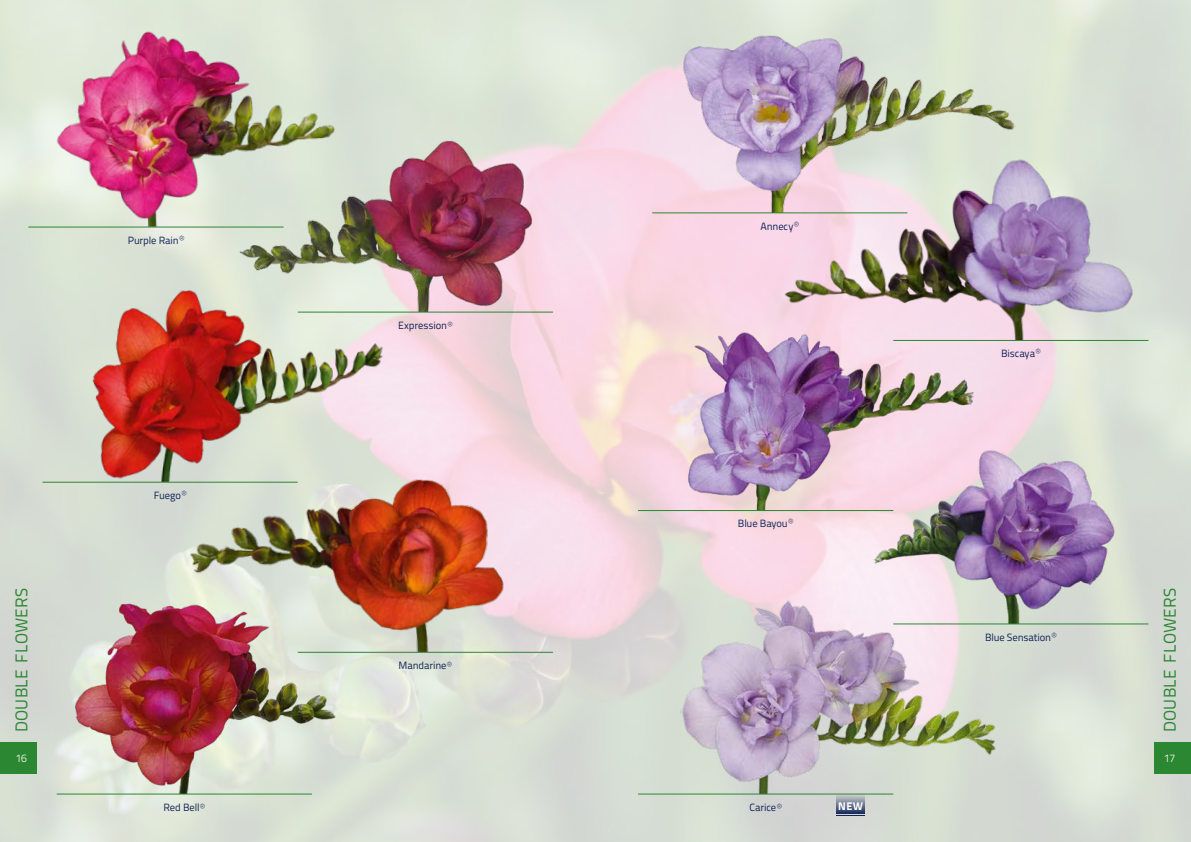
<style>
.page{position:relative;width:1191px;height:842px;background:#fff}
.page>*{position:absolute;margin:0;border:0;box-sizing:border-box;transform-origin:0 0}
.t1{font:17px "Titillium Text 22 L";letter-spacing:.015em;color:#2c8732}
.t2{font:300 11px "Titillium Text 22 L";color:#fff}
.t3{font:11px "Titillium Text 14 L 999 wt";color:#fff}
.t4{font:10.5px "Titillium Text 14 L 400 wt";letter-spacing:-.015em;color:#0f2356}
.s1{font-size:9px}
</style>
<div class="page">
<img style="left:0;top:0;width:1191px;height:842px">
<div style="left:1154px;top:743px;width:37px;height:31px;background:#2c8732"></div>
<div style="left:0;top:743px;width:37px;height:31px;background:#2c8732"></div>
<img style="left:230px;top:126px;width:311px;height:186px">
<img style="left:170px;top:468px;width:353px;height:184px">
<img style="left:60px;top:592px;width:291px;height:202px">
<img style="left:667px;top:20px;width:353px;height:193px">
<img style="left:766px;top:142px;width:382px;height:198px">
<img style="left:653px;top:312px;width:325px;height:198px">
<img style="left:865px;top:428px;width:263px;height:196px">
<img style="left:640px;top:581px;width:366px;height:213px">
<hr style="left:298px;top:312px;width:255px;height:1px;background:#2c8732">
<hr style="left:57px;top:794px;width:255px;height:1px;background:#2c8732">
<hr style="left:298px;top:652px;width:255px;height:1px;background:#2c8732">
<hr style="left:652px;top:213px;width:255px;height:1px;background:#2c8732">
<hr style="left:638px;top:510px;width:255px;height:1px;background:#2c8732">
<hr style="left:893px;top:624px;width:255px;height:1px;background:#2c8732">
<hr style="left:893px;top:340px;width:255px;height:1px;background:#2c8732">
<svg style="left:836px;top:815px;width:29px;height:1px"></svg>
<div style="left:836px;top:794px;width:29px;height:20px;background:linear-gradient(to bottom,#d1d3d1,#213362)"></div>
<img style="left:70px;top:283px;width:336px;height:199px">
<hr style="left:43px;top:482px;width:255px;height:1px;background:#2c8732">
<img style="left:34px;top:28px;width:315px;height:199px">
<hr style="left:28px;top:227px;width:255px;height:1px;background:#2c8732">
<hr style="left:638px;top:794px;width:255px;height:1px;background:#2c8732">
<p class="t4" style="left:128px;top:234px;width:58px">Purple Rain<sup>®</sup></p>
<p class="t4" style="left:154px;top:489px;width:34px">Fuego<sup>®</sup></p>
<p class="t4" style="left:398px;top:319px;width:56px">Expression<span class="s1">®</span></p>
<p class="t4" style="left:760px;top:220px;width:40px">Annecy<sup>®</sup></p>
<p class="t4" style="left:738px;top:517px;width:57px">Blue Bayou<sup>®</sup></p>
<p class="t4" style="left:1001px;top:347px;width:41px">Biscaya<sup>®</sup></p>
<h1 class="t1" style="left:9px;top:732px;width:146px;rotate:-90deg">DOUBLE FLOWERS</h1>
<h1 class="t1" style="left:1157px;top:732px;width:146px;rotate:-90deg">DOUBLE FLOWERS</h1>
<p class="t4" style="left:985px;top:631px;width:73px">Blue Sensation<sup>®</sup></p>
<p class="t4" style="left:399px;top:659px;width:55px">Mandarine<span class="s1">®</span></p>
<p class="t2" style="left:16px;top:751px;width:13px">16</p>
<p class="t2" style="left:1164px;top:751px;width:12px">17</p>
<p class="t4" style="left:163px;top:801px;width:43px">Red Bell<span class="s1">®</span></p>
<p class="t4" style="left:749px;top:801px;width:34px">Carice<span class="s1">®</span></p>
<p class="t3" style="left:838px;top:799px;width:26px">NEW</p>
</div>
